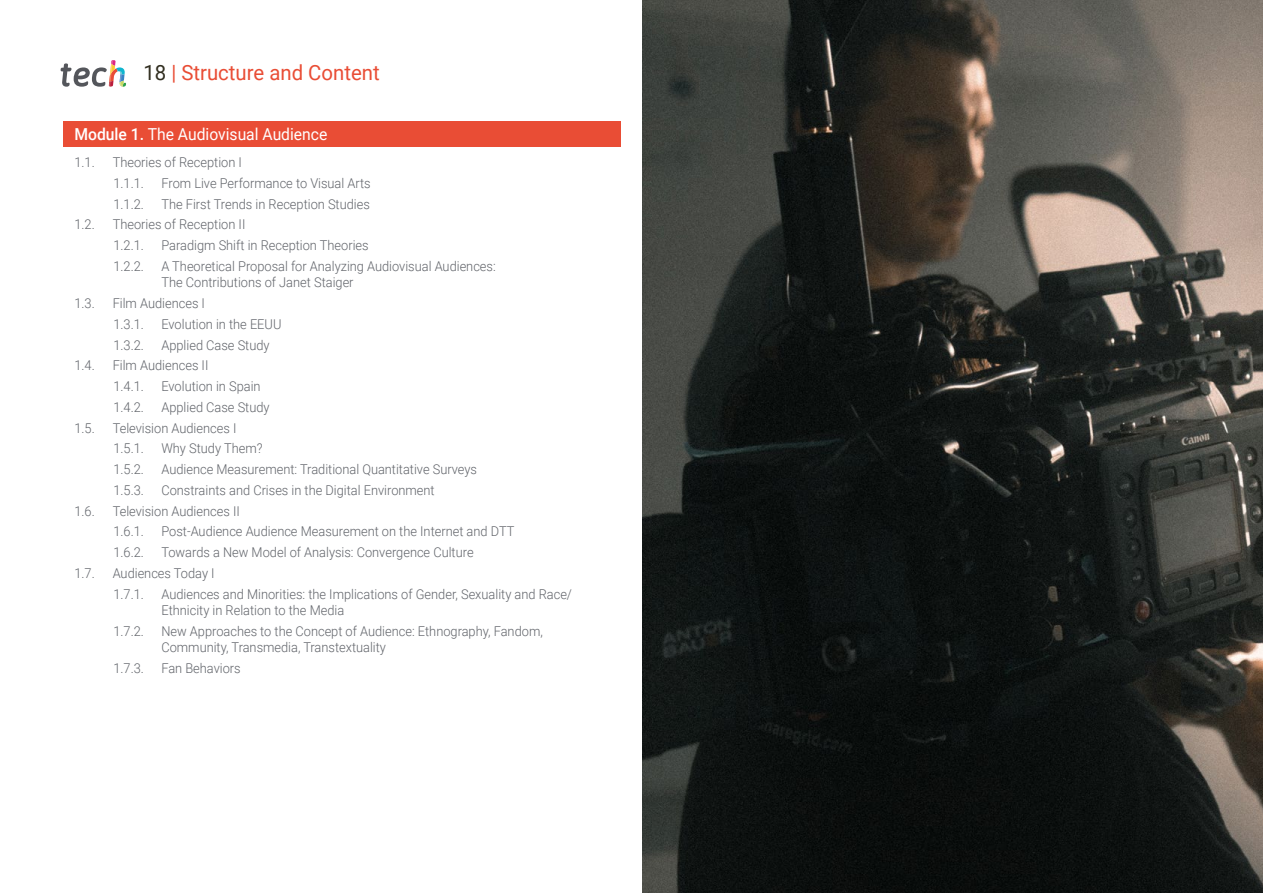
<style>
.page{position:relative;width:1263px;height:893px;background:#fff}
.page>*{position:absolute;margin:0;border:0;box-sizing:border-box;transform-origin:0 0}
.t1{font:21px "Roboto";color:#e94d35}
.t2{font:16.5px "Roboto";color:#fff;scale:.95 1}
.t3{font:300 13.5px/20.7px "Roboto";color:#61646a;scale:.95 1}
.s1{color:#312e20}
.s2{font-weight:500}
</style>
<div class="page">
<img style="left:642px;top:0;width:621px;height:893px">
<svg style="left:61px;top:60px;width:65px;height:27px"></svg>
<div style="left:63px;top:121px;width:558px;height:25px;background:#e94d35"></div>
<h1 class="t1" style="left:144px;top:57px;width:238px"><span class="s1">18</span> | Structure and Content</h1>
<p class="t2" style="left:74px;top:123px;width:268px"><span class="s2">Module 1.</span> The Audiovisual Audience</p>
<p class="t3" style="left:74px;top:151px;width:23px">1.1.</p>
<p class="t3" style="left:113px;top:151px;width:138px">Theories of Reception I<br>1.1.1.</p>
<p class="t3" style="left:161px;top:172px;width:222px">From Live Performance to Visual Arts</p>
<p class="t3" style="left:113px;top:193px;width:34px">1.1.2.</p>
<p class="t3" style="left:161px;top:193px;width:221px">The First Trends in Reception Studies</p>
<p class="t3" style="left:74px;top:214px;width:23px">1.2.</p>
<p class="t3" style="left:113px;top:214px;width:141px">Theories of Reception II<br>1.2.1.</p>
<p class="t3" style="left:161px;top:234px;width:220px">Paradigm Shift in Reception Theories</p>
<p class="t3" style="left:113px;top:255px;width:34px">1.2.2.</p>
<p class="t3" style="left:161px;top:257px;width:353px;line-height:16.5px">A Theoretical Proposal for Analyzing Audiovisual Audiences:<br>The Contributions of Janet Staiger</p>
<p class="t3" style="left:74px;top:292px;width:23px">1.3.</p>
<p class="t3" style="left:113px;top:292px;width:99px">Film Audiences I<br>1.3.1.</p>
<p class="t3" style="left:161px;top:313px;width:128px">Evolution in the EEUU</p>
<p class="t3" style="left:113px;top:334px;width:34px">1.3.2.</p>
<p class="t3" style="left:161px;top:334px;width:115px">Applied Case Study</p>
<p class="t3" style="left:74px;top:355px;width:23px">1.4.</p>
<p class="t3" style="left:113px;top:355px;width:102px">Film Audiences II<br>1.4.1.</p>
<p class="t3" style="left:161px;top:375px;width:106px">Evolution in Spain</p>
<p class="t3" style="left:113px;top:396px;width:34px">1.4.2.</p>
<p class="t3" style="left:161px;top:396px;width:115px">Applied Case Study</p>
<p class="t3" style="left:74px;top:417px;width:23px">1.5.</p>
<p class="t3" style="left:113px;top:417px;width:132px">Television Audiences I<br>1.5.1.</p>
<p class="t3" style="left:161px;top:438px;width:108px">Why Study Them?</p>
<p class="t3" style="left:113px;top:458px;width:34px">1.5.2.</p>
<p class="t3" style="left:161px;top:458px;width:334px">Audience Measurement: Traditional Quantitative Surveys</p>
<p class="t3" style="left:113px;top:479px;width:34px">1.5.3.</p>
<p class="t3" style="left:161px;top:479px;width:289px">Constraints and Crises in the Digital Environment</p>
<p class="t3" style="left:74px;top:500px;width:23px">1.6.</p>
<p class="t3" style="left:113px;top:500px;width:135px">Television Audiences II<br>1.6.1.</p>
<p class="t3" style="left:161px;top:521px;width:373px">Post-Audience Audience Measurement on the Internet and DTT</p>
<p class="t3" style="left:113px;top:541px;width:34px">1.6.2.</p>
<p class="t3" style="left:161px;top:541px;width:330px">Towards a New Model of Analysis: Convergence Culture</p>
<p class="t3" style="left:74px;top:562px;width:23px">1.7.</p>
<p class="t3" style="left:113px;top:562px;width:109px">Audiences Today I<br>1.7.1.</p>
<p class="t3" style="left:161px;top:585px;width:434px;line-height:16.5px">Audiences and Minorities: the Implications of Gender, Sexuality and Race/<br>Ethnicity in Relation to the Media</p>
<p class="t3" style="left:113px;top:620px;width:34px">1.7.2.</p>
<p class="t3" style="left:161px;top:622px;width:403px;line-height:16.5px">New Approaches to the Concept of Audience: Ethnography, Fandom,<br>Community, Transmedia, Transtextuality</p>
<p class="t3" style="left:113px;top:657px;width:34px">1.7.3.</p>
<p class="t3" style="left:161px;top:657px;width:85px">Fan Behaviors</p>
</div>
